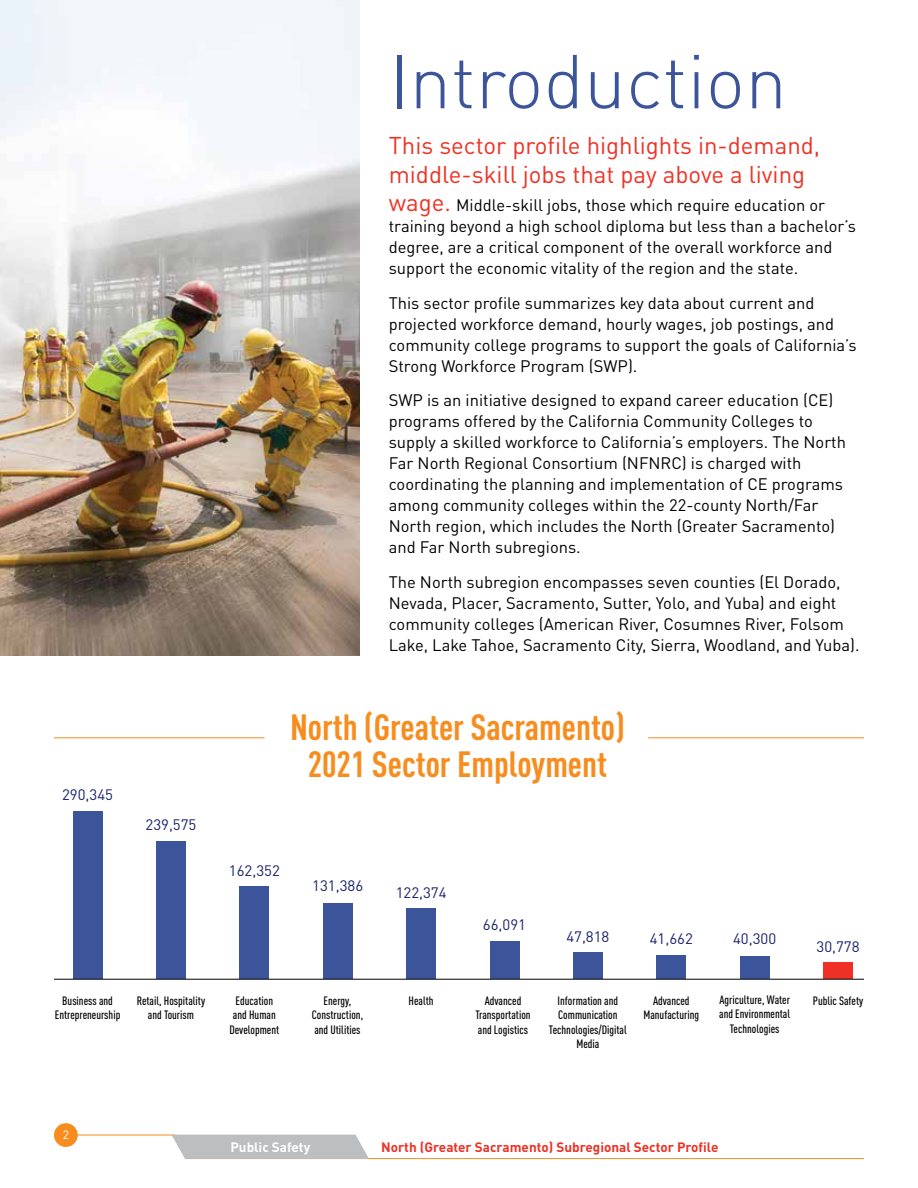
<style>
.page{position:relative;width:918px;height:1188px;background:#fff}
.page>*{position:absolute;margin:0;border:0;box-sizing:border-box;transform-origin:0 0}
.t1{font:300 75px "DIN Pro";color:#3b549a}
.t2{font:700 condensed 36px/37.5px "DIN Pro";color:#f78d1e;text-align:center}
.t3{font:24px/28.8px "DIN Pro";color:#ee3124}
.t4{font:16.5px/21px "DIN Pro";color:#000}
.t5{font:15px "DIN Pro";color:#19226d}
.t6{font:700 13.5px "DIN Pro";color:#ee3124}
.t7{font:700 13.5px "DIN Pro";color:#fff}
.t8{font:500 condensed 12px/14.4px "DIN Pro";color:#000;text-align:center}
.t9{font:12px "DIN Pro";color:#fff}
.s1{font-size:24px;color:#ee3124}
</style>
<div class="page">
<hr style="left:186px;top:1158px;width:678px;height:1px;background:#f78d1e">
<hr style="left:77px;top:1135px;width:98px;height:1px;background:#f78d1e">
<div style="left:54px;top:1123px;width:24px;height:24px;background:#f78d1e;border-radius:50%"></div>
<svg style="left:171px;top:1135px;width:198px;height:24px;background:#c0c2c4"></svg>
<img style="left:0;top:0;width:360px;height:656px">
<hr style="left:648px;top:738px;width:216px;height:1px;background:#f78d1e">
<hr style="left:54px;top:738px;width:211px;height:1px;background:#f78d1e">
<div style="left:73px;top:812px;width:29px;height:167px;background:#3b549a"></div>
<div style="left:156px;top:841px;width:30px;height:138px;background:#3b549a"></div>
<div style="left:240px;top:886px;width:29px;height:93px;background:#3b549a"></div>
<div style="left:323px;top:904px;width:29px;height:75px;background:#3b549a"></div>
<div style="left:407px;top:909px;width:29px;height:70px;background:#3b549a"></div>
<div style="left:490px;top:942px;width:29px;height:37px;background:#3b549a"></div>
<div style="left:573px;top:952px;width:30px;height:27px;background:#3b549a"></div>
<div style="left:657px;top:955px;width:29px;height:24px;background:#3b549a"></div>
<div style="left:740px;top:957px;width:29px;height:22px;background:#3b549a"></div>
<div style="left:823px;top:962px;width:30px;height:17px;background:#ee3124"></div>
<hr style="left:54px;top:979px;width:810px;height:1px;background:#000">
<p class="t5" style="left:62px;top:782px;width:52px">290,345</p>
<p class="t5" style="left:146px;top:813px;width:52px">239,575</p>
<p class="t8" style="left:55px;top:992px;width:67px">Business and<br>Entrepreneurship</p>
<p class="t8" style="left:137px;top:992px;width:70px">Retail, Hospitality and Tourism</p>
<h1 class="t1" style="left:389px;top:23px;width:400px">Introduction</h1>
<h3 class="t3" style="left:389px;top:128px;width:433px">This sector profile highlights in-demand, middle-skill jobs that pay above a living</h3>
<p class="t4" style="left:389px;top:193px;width:469px"><span class="s1">wage.</span> Middle-skill jobs, those which require education or training beyond a high school diploma but less than a bachelor’s degree, are a critical component of the overall workforce and support the economic vitality of the region and the state.</p>
<p class="t4" style="left:389px;top:291px;width:469px">This sector profile summarizes key data about current and projected workforce demand, hourly wages, job postings, and community college programs to support the goals of California’s Strong Workforce Program (SWP).</p>
<p class="t4" style="left:389px;top:388px;width:459px">SWP is an initiative designed to expand career education (CE) programs offered by the California Community Colleges to supply a skilled workforce to California’s employers. The North Far North Regional Consortium (NFNRC) is charged with coordinating the planning and implementation of CE programs among community colleges within the 22-county North/Far North region, which includes the North (Greater Sacramento) and Far North subregions.</p>
<p class="t4" style="left:389px;top:570px;width:472px">The North subregion encompasses seven counties (El Dorado, Nevada, Placer, Sacramento, Sutter, Yolo, and Yuba) and eight community colleges (American River, Cosumnes River, Folsom Lake, Lake Tahoe, Sacramento City, Sierra, Woodland, and Yuba).</p>
<h2 class="t2" style="left:290px;top:705px;width:336px">North (Greater Sacramento)<br>2021 Sector Employment</h2>
<p class="t5" style="left:229px;top:859px;width:52px">162,352</p>
<p class="t5" style="left:312px;top:874px;width:52px">131,386</p>
<p class="t8" style="left:229px;top:992px;width:51px">Education and Human<br>Development</p>
<p class="t8" style="left:312px;top:992px;width:53px">Energy,<br>Construction, and Utilities</p>
<p class="t5" style="left:396px;top:881px;width:52px">122,374</p>
<p class="t8" style="left:409px;top:992px;width:27px">Health</p>
<p class="t5" style="left:483px;top:913px;width:45px">66,091</p>
<p class="t5" style="left:566px;top:925px;width:45px">47,818</p>
<p class="t5" style="left:650px;top:927px;width:45px">41,662</p>
<p class="t8" style="left:475px;top:992px;width:57px">Advanced<br>Transportation and Logistics</p>
<p class="t8" style="left:549px;top:992px;width:79px">Information and<br>Communication<br>Technologies/Digital<br>Media</p>
<p class="t8" style="left:643px;top:992px;width:57px">Advanced<br>Manufacturing</p>
<p class="t5" style="left:733px;top:927px;width:45px">40,300</p>
<p class="t8" style="left:719px;top:991px;width:73px">Agriculture, Water and Environmental<br>Technologies</p>
<p class="t5" style="left:817px;top:935px;width:45px">30,778</p>
<p class="t8" style="left:813px;top:992px;width:52px">Public Safety</p>
<p class="t9" style="left:63px;top:1125px;width:8px">2</p>
<p class="t7" style="left:230px;top:1136px;width:81px">Public Safety</p>
<p class="t6" style="left:381px;top:1136px;width:339px">North (Greater Sacramento) Subregional Sector Profile</p>
</div>
